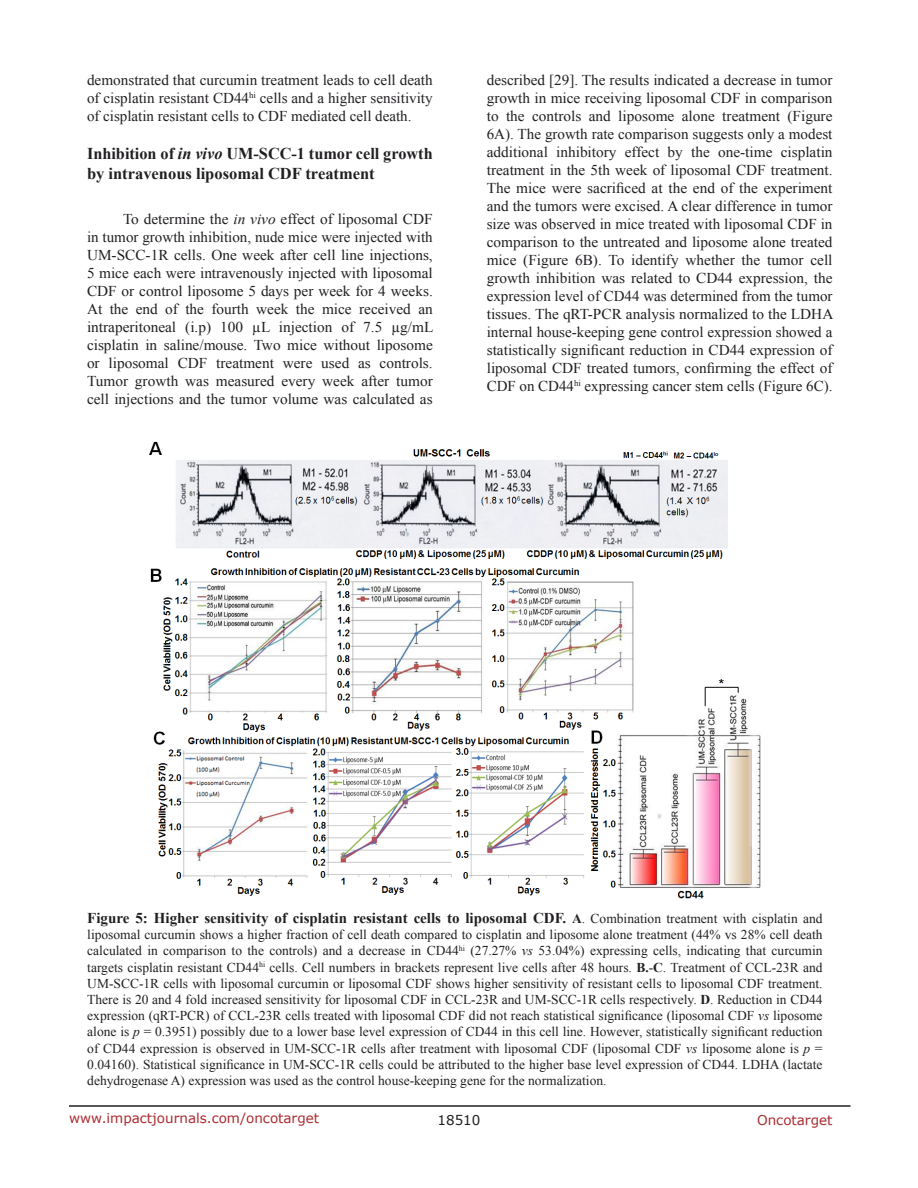
<style>
.page{position:relative;width:918px;height:1188px;background:#fff}
.page>*{position:absolute;margin:0;border:0;box-sizing:border-box;transform-origin:0 0}
.SubHeading{font:700 16.5px/19.8px "Times New Roman";color:#221f22}
.BodyText{font:15px/18px "Times New Roman";color:#221f22;text-align:justify}
.FigureText{font:700 15px "Times New Roman";color:#221f22}
.FigureText-2{font:13.5px/16.2px "Times New Roman";color:#221f22;text-align:justify}
.t1{font:13.5px "Verdana";color:#ac2b31}
.t2{font:13.5px "Verdana";color:#221f22}
.s1{font-style:italic}
.s2{font-size:13.5px}
.s3{font-weight:400;font-size:13.5px}
.s4{font-weight:700}
</style>
<div class="page">
<hr style="left:69px;top:1105px;width:781px;height:2px;background:#231f20">
<img style="left:149px;top:441px;width:612px;height:458px">
<p class="BodyText" style="left:87px;top:71px;width:347px">demonstrated that curcumin treatment leads to cell death of cisplatin resistant CD44<sup>hi</sup> cells and a higher sensitivity of cisplatin resistant cells to CDF mediated cell death.</p>
<p class="SubHeading" style="left:87px;top:143px;width:347px">Inhibition of <span class="s1">in vivo</span> UM-SCC-1 tumor cell growth by intravenous liposomal CDF treatment</p>
<p class="BodyText" style="left:87px;top:210px;width:348px;text-indent:36px">To determine the <span class="s1">in vivo</span> effect of liposomal CDF in tumor growth inhibition, nude mice were injected with UM-SCC-1R cells. One week after cell line injections, 5 mice each were intravenously injected with liposomal CDF or control liposome 5 days per week for 4 weeks.<br>At the end of the fourth week the mice received an intraperitoneal (i.p) 100 µL injection of 7.5 µg/mL cisplatin in saline/mouse. Two mice without liposome or liposomal CDF treatment were used as controls.<br>Tumor growth was measured every week after tumor cell injections and the tumor volume was calculated as</p>
<p class="BodyText" style="left:487px;top:71px;width:348px">described [29]. The results indicated a decrease in tumor growth in mice receiving liposomal CDF in comparison to the controls and liposome alone treatment (Figure 6A). The growth rate comparison suggests only a modest additional inhibitory effect by the one-time cisplatin treatment in the 5th week of liposomal CDF treatment.<br>The mice were sacrificed at the end of the experiment and the tumors were excised. A clear difference in tumor size was observed in mice treated with liposomal CDF in comparison to the untreated and liposome alone treated mice (Figure 6B). To identify whether the tumor cell growth inhibition was related to CD44 expression, the expression level of CD44 was determined from the tumor tissues. The qRT-PCR analysis normalized to the LDHA internal house-keeping gene control expression showed a statistically significant reduction in CD44 expression of liposomal CDF treated tumors, confirming the effect of CDF on CD44<sup>hi</sup> expressing cancer stem cells (Figure 6C).</p>
<p class="FigureText" style="left:87px;top:908px;width:737px">Figure 5: Higher sensitivity of cisplatin resistant cells to liposomal CDF. <span class="s2">A</span><span class="s3">. Combination treatment with cisplatin and</span></p>
<p class="FigureText-2" style="left:87px;top:926px;width:737px">liposomal curcumin shows a higher fraction of cell death compared to cisplatin and liposome alone treatment (44% vs 28% cell death calculated in comparison to the controls) and a decrease in CD44<sup>hi</sup> (27.27% <span class="s1">vs</span> 53.04%) expressing cells, indicating that curcumin targets cisplatin resistant CD44<sup>hi</sup> cells. Cell numbers in brackets represent live cells after 48 hours. <span class="s4">B.</span>-<span class="s4">C</span>. Treatment of CCL-23R and UM-SCC-1R cells with liposomal curcumin or liposomal CDF shows higher sensitivity of resistant cells to liposomal CDF treatment.<br>There is 20 and 4 fold increased sensitivity for liposomal CDF in CCL-23R and UM-SCC-1R cells respectively. <span class="s4">D</span>. Reduction in CD44 expression (qRT-PCR) of CCL-23R cells treated with liposomal CDF did not reach statistical significance (liposomal CDF <span class="s1">vs</span> liposome alone is <span class="s1">p</span> = 0.3951) possibly due to a lower base level expression of CD44 in this cell line. However, statistically significant reduction of CD44 expression is observed in UM-SCC-1R cells after treatment with liposomal CDF (liposomal CDF <span class="s1">vs</span> liposome alone is <span class="s1">p</span> = 0.04160). Statistical significance in UM-SCC-1R cells could be attributed to the higher base level expression of CD44. LDHA (lactate dehydrogenase A) expression was used as the control house-keeping gene for the normalization.</p>
<p class="t1" style="left:69px;top:1109px;width:252px">www.impactjournals.com/oncotarget</p>
<p class="t2" style="left:438px;top:1111px;width:44px">18510</p>
<p class="t1" style="left:757px;top:1111px;width:77px">Oncotarget</p>
</div>
